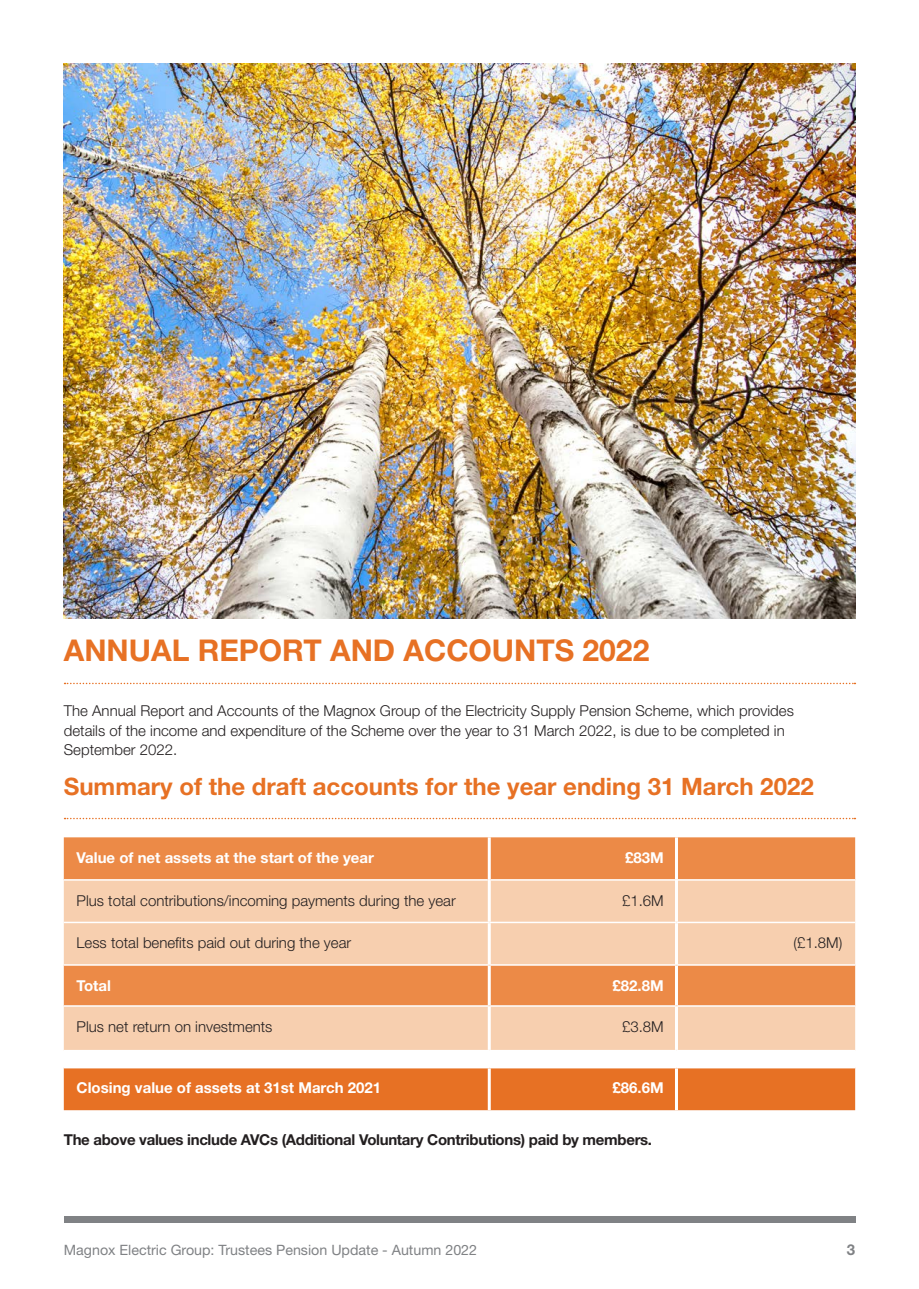
<style>
.page{position:relative;width:919px;height:1289px;background:#fff}
.page>*{position:absolute;margin:0;border:0;box-sizing:border-box;transform-origin:0 0}
.t1{font:700 30px "Helvetica Neue LT Std";color:#e77124}
.t2{font:700 24px "Helvetica Neue LT Std";color:#e77124}
.t3{font:300 15px/19.5px "Helvetica Neue LT Std";color:#231f20}
.t4{font:700 15px "Helvetica Neue LT Std";color:#fff}
.t5{font:700 15px "Helvetica Neue LT Std";letter-spacing:-.02em;color:#231f20}
.t6{font:700 15px "Helvetica Neue LT Std";color:#808285}
.t7{font:14.25px "Helvetica Neue LT Std";color:#808285}
</style>
<div class="page">
<div style="left:64px;top:1216px;width:791px;height:6px;background:#808285"></div>
<svg style="left:65px;top:817px;width:790px;height:2px"></svg>
<div style="left:64px;top:837px;width:791px;height:42px;background:#ec8a47"></div>
<svg style="left:64px;top:880px;width:791px;height:169px;background:#f4bf97"></svg>
<div style="left:64px;top:1068px;width:791px;height:42px;background:#e77124"></div>
<hr style="left:64px;top:921px;width:425px;height:2px;background:#fff">
<hr style="left:64px;top:964px;width:425px;height:1px;background:#fff">
<hr style="left:64px;top:1005px;width:425px;height:1px;background:#fff">
<hr style="left:487px;top:837px;width:3px;height:42px;background:#fff">
<hr style="left:675px;top:837px;width:3px;height:42px;background:#fff">
<hr style="left:487px;top:879px;width:3px;height:42px;background:#fff">
<hr style="left:487px;top:923px;width:3px;height:41px;background:#fff">
<hr style="left:487px;top:965px;width:3px;height:40px;background:#fff">
<hr style="left:487px;top:1006px;width:3px;height:43px;background:#fff">
<hr style="left:487px;top:1068px;width:3px;height:42px;background:#fff">
<hr style="left:675px;top:879px;width:3px;height:42px;background:#fff">
<hr style="left:675px;top:923px;width:3px;height:41px;background:#fff">
<hr style="left:675px;top:965px;width:3px;height:40px;background:#fff">
<hr style="left:675px;top:1006px;width:3px;height:43px;background:#fff">
<hr style="left:675px;top:1068px;width:3px;height:42px;background:#fff">
<hr style="left:489px;top:1005px;width:187px;height:1px;background:#fff">
<hr style="left:676px;top:1005px;width:179px;height:1px;background:#fff">
<hr style="left:489px;top:964px;width:187px;height:1px;background:#fff">
<hr style="left:676px;top:964px;width:179px;height:1px;background:#fff">
<hr style="left:489px;top:921px;width:187px;height:2px;background:#fff">
<hr style="left:676px;top:921px;width:179px;height:2px;background:#fff">
<svg style="left:65px;top:682px;width:790px;height:2px"></svg>
<img style="left:64px;top:64px;width:791px;height:554px">
<p class="t1" style="left:64px;top:631px;width:587px">ANNUAL REPORT AND ACCOUNTS 2022</p>
<p class="t3" style="left:64px;top:700px;width:731px">The Annual Report and Accounts of the Magnox Group of the Electricity Supply Pension Scheme, which provides details of the income and expenditure of the Scheme over the year to 31 March 2022, is due to be completed in<br>September 2022.</p>
<p class="t2" style="left:64px;top:771px;width:751px">Summary of the draft accounts for the year ending 31 March 2022</p>
<p class="t4" style="left:77px;top:848px;width:299px">Value of net assets at the start of the year</p>
<p class="t4" style="left:625px;top:848px;width:40px">£83M</p>
<p class="t3" style="left:77px;top:890px;width:380px">Plus total contributions/incoming payments during the year</p>
<p class="t3" style="left:622px;top:890px;width:43px">£1.6M</p>
<p class="t3" style="left:77px;top:932px;width:276px">Less total benefits paid out during the year</p>
<p class="t3" style="left:793px;top:932px;width:50px">(£1.8M)</p>
<p class="t4" style="left:77px;top:975px;width:36px">Total</p>
<p class="t4" style="left:612px;top:975px;width:53px">£82.8M</p>
<p class="t3" style="left:77px;top:1016px;width:197px">Plus net return on investments</p>
<p class="t3" style="left:622px;top:1016px;width:43px">£3.8M</p>
<p class="t4" style="left:77px;top:1078px;width:306px">Closing value of assets at 31st March 2021</p>
<p class="t4" style="left:612px;top:1078px;width:53px">£86.6M</p>
<p class="t5" style="left:64px;top:1129px;width:589px">The above values include AVCs (Additional Voluntary Contributions) paid by members.</p>
<p class="t7" style="left:64px;top:1241px;width:415px">Magnox Electric Group: Trustees Pension Update - Autumn 2022</p>
<p class="t6" style="left:846px;top:1240px;width:10px">3</p>
</div>
